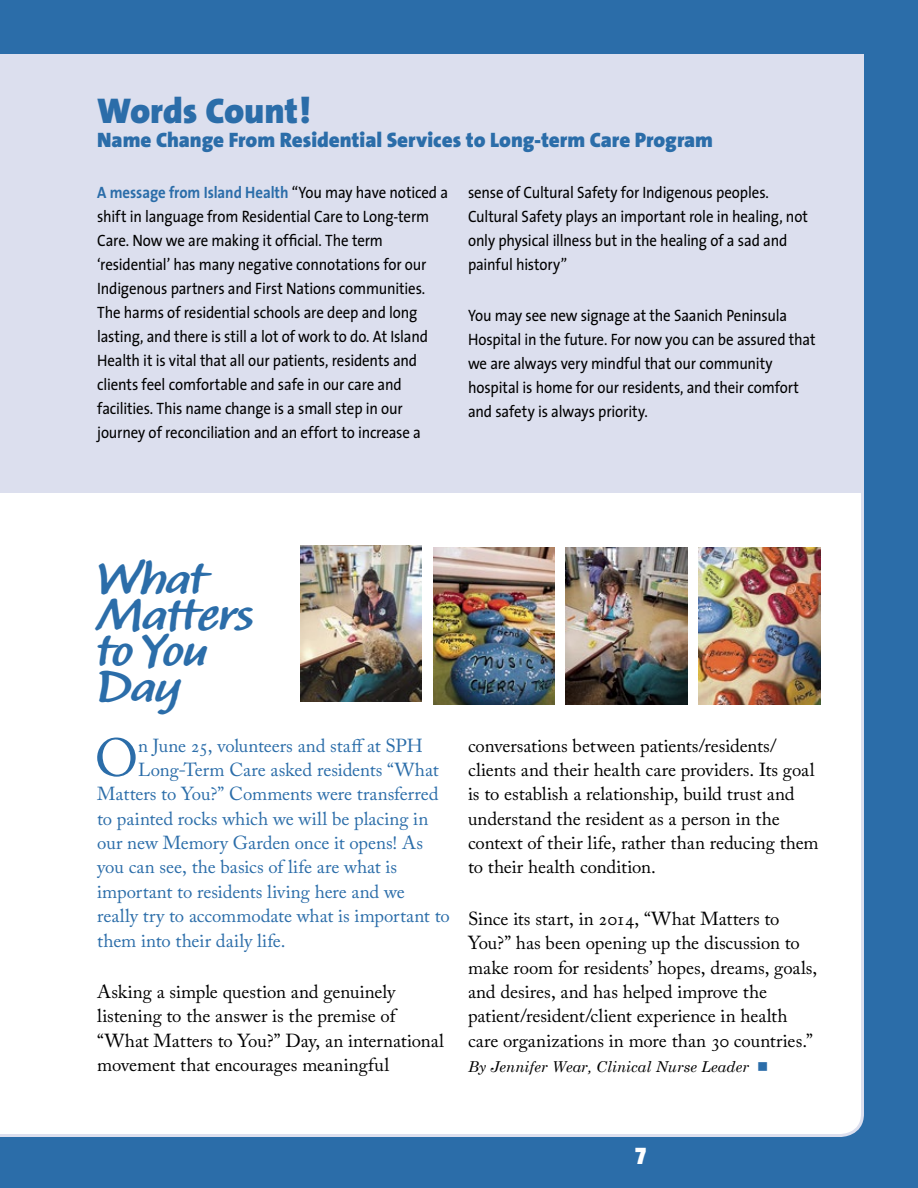
<style>
.page{position:relative;width:918px;height:1188px;background:#fff}
.page>*{position:absolute;margin:0;border:0;box-sizing:border-box;transform-origin:0 0}
.t1{font:53.1px "Adobe Caslon Pro";color:#2b6da9}
.t2{font:700 46.5px/36px "Calliope MVB";letter-spacing:-.015em;color:#2b6da9}
.t3{font:900 36px "The Sans";letter-spacing:-.005em;color:#2b6da9}
.t4{font:24px "The Sans Black Caps";color:#fff}
.t5{font:900 21px "The Sans";color:#2b6da9}
.t6{font:18.75px/24.5px "Adobe Caslon Pro";letter-spacing:-.005em;color:#000}
.t7{font:18.75px "Adobe Caslon Pro";letter-spacing:-.005em;color:#2b6da9}
.t8{font:16.5px/24px "The Sans";letter-spacing:-.01em;color:#000;scale:.9 1}
.t9{font:italic 15px "Century Schoolbook";color:#000}
.s1{font-weight:700;color:#2b6da9}
.s2{color:#2b6da9}
</style>
<div class="page">
<div style="left:7px;top:0;width:911px;height:1188px;background:#2b6da9"></div>
<div style="left:0;top:52px;width:864px;height:1086px;background:#fff"></div>
<div style="left:0;top:54px;width:864px;height:438px;background:#dcdfee"></div>
<img style="left:300px;top:545px;width:122px;height:157px">
<img style="left:566px;top:548px;width:121px;height:156px">
<img style="left:433px;top:548px;width:121px;height:156px">
<img style="left:699px;top:548px;width:121px;height:156px">
<h3 class="t3" style="left:97px;top:80px;width:215px">Words Count!</h3>
<p class="t5" style="left:97px;top:122px;width:617px">Name Change From Residential Services to Long-term Care Program</p>
<p class="t8" style="left:97px;top:180px;width:391px"><span class="s1">A message from Island Health</span> “You may have noticed a shift in language from Residential Care to Long-term Care. Now we are making it official. The term ‘residential’ has many negative connotations for our Indigenous partners and First Nations communities.<br>The harms of residential schools are deep and long lasting, and there is still a lot of work to do. At Island Health it is vital that all our patients, residents and clients feel comfortable and safe in our care and facilities. This name change is a small step in our journey of reconciliation and an effort to increase a</p>
<p class="t8" style="left:468px;top:180px;width:379px">sense of Cultural Safety for Indigenous peoples.<br>Cultural Safety plays an important role in healing, not only physical illness but in the healing of a sad and painful history”</p>
<p class="t8" style="left:468px;top:303px;width:388px">You may see new signage at the Saanich Peninsula Hospital in the future. For now you can be assured that we are always very mindful that our community hospital is home for our residents, and their comfort and safety is always priority.</p>
<h2 class="t2" style="left:97px;top:563px;width:158px">What<br>Matters to You<br>Day</h2>
<h1 class="t1" style="left:95px;top:726px;width:45px">O</h1>
<p class="t7" style="left:138px;top:734px;width:286px">n June 25, volunteers and staff at SPH</p>
<p class="t7" style="left:138px;top:758px;width:302px">Long-Term Care asked residents “What</p>
<p class="t7" style="left:97px;top:783px;width:343px">Matters to You?” Comments were transferred</p>
<p class="t7" style="left:97px;top:807px;width:333px">to painted rocks which we will be placing in</p>
<p class="t7" style="left:97px;top:832px;width:327px">our new Memory Garden once it opens! As</p>
<p class="t7" style="left:97px;top:856px;width:302px">you can see, the basics of life are what is</p>
<p class="t7" style="left:97px;top:880px;width:309px">important to residents living here and we</p>
<p class="t7" style="left:97px;top:905px;width:354px">really try to accommodate what is important to</p>
<p class="t7" style="left:97px;top:929px;width:190px">them into their daily life.</p>
<p class="t6" style="left:97px;top:979px;width:348px">Asking a simple question and genuinely listening to the answer is the premise of “What Matters to You?” Day, an international movement that encourages meaningful</p>
<p class="t6" style="left:468px;top:733px;width:352px">conversations between patients/residents/ clients and their health care providers. Its goal is to establish a relationship, build trust and understand the resident as a person in the context of their life, rather than reducing them to their health condition.</p>
<p class="t6" style="left:468px;top:906px;width:351px">Since its start, in 2014, “What Matters to You?” has been opening up the discussion to make room for residents’ hopes, dreams, goals, and desires, and has helped improve the patient/resident/client experience in health care organizations in more than 30 countries.”</p>
<p class="t9" style="left:468px;top:1058px;width:302px">By Jennifer Wear, Clinical Nurse Leader <span class="s2">■</span></p>
<h3 class="t4" style="left:635px;top:1136px;width:13px">7</h3>
</div>
